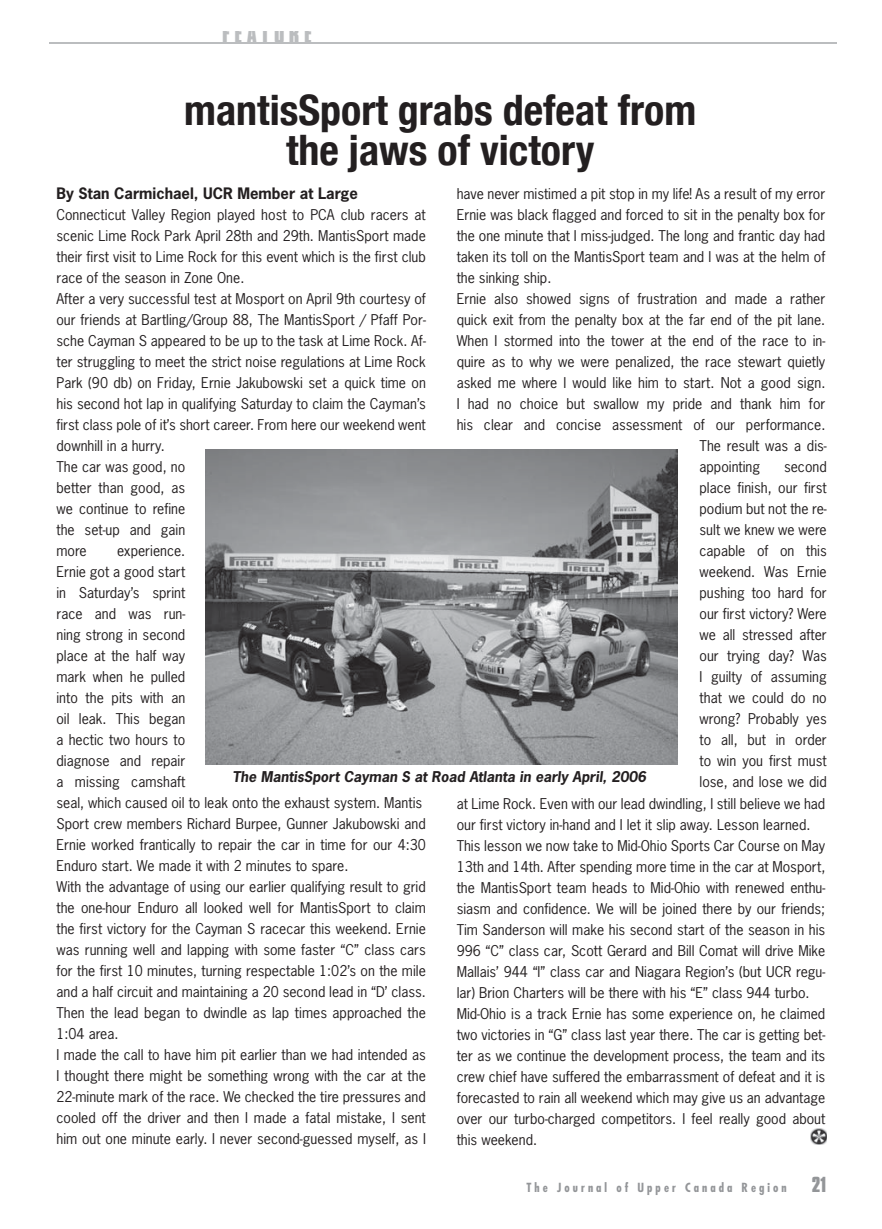
<style>
.page{position:relative;width:882px;height:1229px;background:#fff}
.page>*{position:absolute;margin:0;border:0;box-sizing:border-box;transform-origin:0 0}
.t1{font:700 condensed 42px/40.2px "Helvetica Neue";color:#231f20;text-align:center}
.t2{font:700 22.75px "Compacta BT";letter-spacing:.2em;color:#bbbdbf}
.t3{font:22.75px "Compacta Bold Plain";color:#939598}
.t4{font:700 14.88px "News Gothic Std";color:#231f20}
.t5{font:14px/21px "News Gothic Std";color:#231f20}
.t6{font:italic 700 14px "News Gothic Std";color:#231f20}
.t7{font:700 condensed 12.25px "Futura";letter-spacing:.25em;color:#939598}
</style>
<div class="page">
<hr style="left:49px;top:42px;width:787px;height:1px;background:#bbbdbf">
<img style="left:205px;top:449px;width:473px;height:315px">
<img style="left:810px;top:1128px;width:17px;height:16px">
<h2 class="t2" style="left:222px;top:24px;width:91px">FEATURE</h2>
<h1 class="t1" style="left:184px;top:89px;width:514px">mantisSport grabs defeat from the jaws of victory</h1>
<p class="t4" style="left:56px;top:187px;width:303px">By Stan Carmichael, UCR Member at Large</p>
<p class="t5" style="left:56px;top:205px;width:371px">Connecticut Valley Region played host to PCA club racers at scenic Lime Rock Park April 28th and 29th. MantisSport made their first visit to Lime Rock for this event which is the first club race of the season in Zone One.<br>After a very successful test at Mosport on April 9th courtesy of our friends at Bartling/Group 88, The MantisSport / Pfaff Por&shy;sche Cayman S appeared to be up to the task at Lime Rock. Af&shy;ter struggling to meet the strict noise regulations at Lime Rock Park (90 db) on Friday, Ernie Jakubowski set a quick time on his second hot lap in qualifying Saturday to claim the Cayman’s first class pole of it’s short career. From here our weekend went downhill in a hurry.<br>The car was good, no<br>better than good, as<br>we continue to refine<br>the set-up and gain<br>more</p>
<p class="t5" style="left:457px;top:184px;width:370px">have never mistimed a pit stop in my life! As a result of my error Ernie was black flagged and forced to sit in the penalty box for the one minute that I miss-judged. The long and frantic day had taken its toll on the MantisSport team and I was at the helm of the sinking ship.<br>Ernie also showed signs of frustration and made a rather quick exit from the penalty box at the far end of the pit lane.<br>When I stormed into the tower at the end of the race to in&shy;quire as to why we were penalized, the race stewart quietly asked me where I would like him to start. Not a good sign.<br>I had no choice but swallow my pride and thank him for his clear and concise assessment of our performance.</p>
<p class="t5" style="left:700px;top:436px;width:129px">The result was a dis&shy;appointing</p>
<p class="t5" style="left:700px;top:457px;width:129px;text-align:justify;text-indent:84px">second place finish, our first podium but not the re&shy;sult we knew we were capable of on this weekend. Was Ernie pushing too hard for our first victory? Were we all stressed after our trying day? Was I guilty of assuming that we could do no wrong? Probably yes to all, but in order to win you first must lose, and lose we did</p>
<p class="t5" style="left:56px;top:541px;width:130px;text-align:justify;text-indent:61px">experience.<br>Ernie got a good start in Saturday’s sprint race and was run&shy;ning strong in second place at the half way mark when he pulled into the pits with an oil leak. This began a hectic two hours to diagnose and repair a missing camshaft</p>
<p class="t6" style="left:233px;top:771px;width:415px">The MantisSport Cayman S at Road Atlanta in early April, 2006</p>
<p class="t5" style="left:56px;top:793px;width:371px">seal, which caused oil to leak onto the exhaust system. Mantis Sport crew members Richard Burpee, Gunner Jakubowski and Ernie worked frantically to repair the car in time for our 4:30<br>Enduro start. We made it with 2 minutes to spare.<br>With the advantage of using our earlier qualifying result to grid the one-hour Enduro all looked well for MantisSport to claim the first victory for the Cayman S racecar this weekend. Ernie was running well and lapping with some faster “C” class cars for the first 10 minutes, turning respectable 1:02’s on the mile and a half circuit and maintaining a 20 second lead in “D’ class.<br>Then the lead began to dwindle as lap times approached the 1:04 area.<br>I made the call to have him pit earlier than we had intended as I thought there might be something wrong with the car at the 22-minute mark of the race. We checked the tire pressures and cooled off the driver and then I made a fatal mistake, I sent him out one minute early. I never second-guessed myself, as I</p>
<p class="t5" style="left:457px;top:794px;width:370px">at Lime Rock. Even with our lead dwindling, I still believe we had our first victory in-hand and I let it slip away. Lesson learned.<br>This lesson we now take to Mid-Ohio Sports Car Course on May 13th and 14th. After spending more time in the car at Mosport, the MantisSport team heads to Mid-Ohio with renewed enthu&shy;siasm and confidence. We will be joined there by our friends; Tim Sanderson will make his second start of the season in his 996 “C” class car, Scott Gerard and Bill Comat will drive Mike Mallais’ 944 “I” class car and Niagara Region’s (but UCR regu&shy;lar) Brion Charters will be there with his “E” class 944 turbo.<br>Mid-Ohio is a track Ernie has some experience on, he claimed two victories in “G” class last year there. The car is getting bet&shy;ter as we continue the development process, the team and its crew chief have suffered the embarrassment of defeat and it is forecasted to rain all weekend which may give us an advantage over our turbo-charged competitors. I feel really good about this weekend.</p>
<p class="t7" style="left:527px;top:1182px;width:262px">The Journal of Upper Canada Region</p>
<h2 class="t3" style="left:812px;top:1177px;width:16px">21</h2>
</div>
